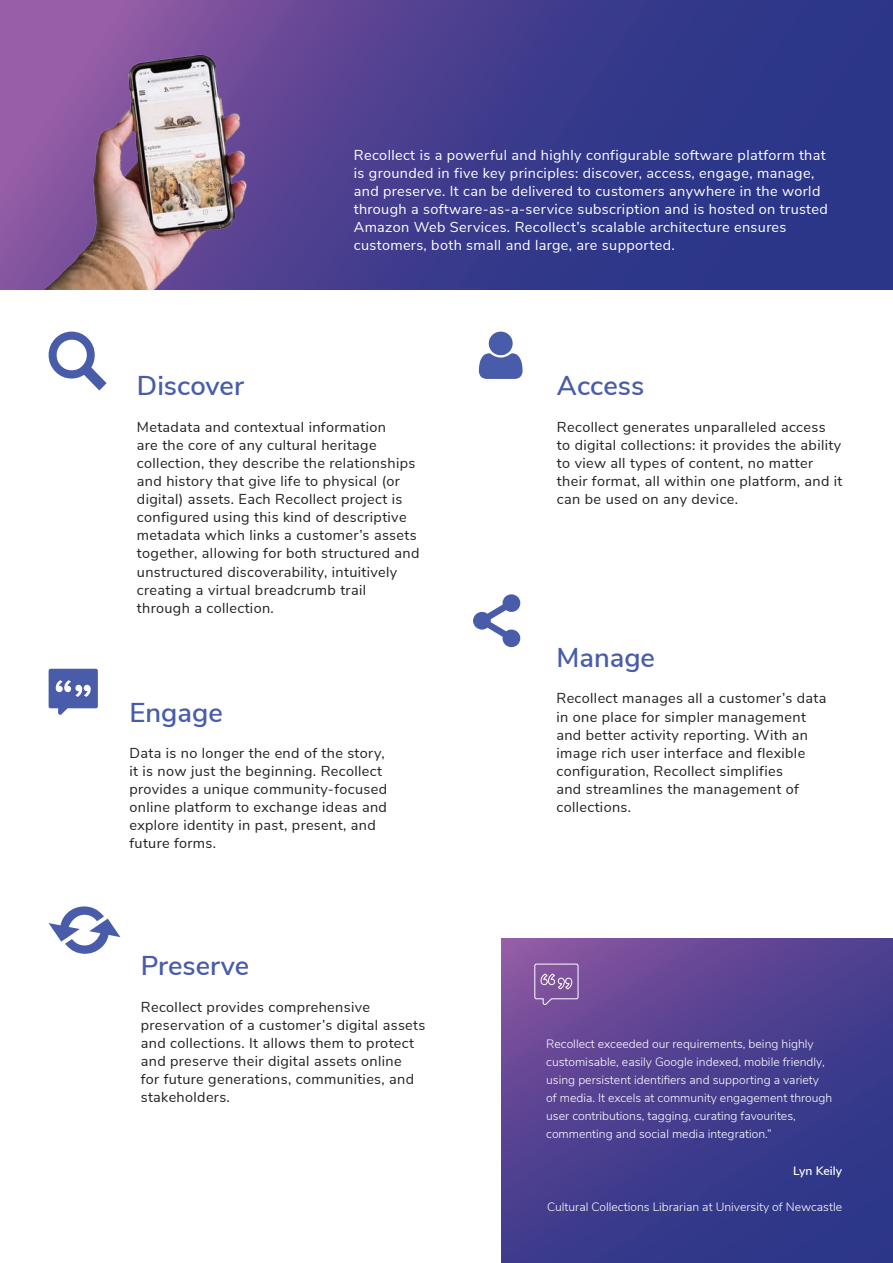
<style>
.page{position:relative;width:893px;height:1263px;background:#fff}
.page>*{position:absolute;margin:0;border:0;box-sizing:border-box;transform-origin:0 0}
.t1{font:600 27.15px "Nunito Sans";color:#485ca9}
.t2{font:14.4px/18.1px "Nunito Sans";letter-spacing:.025em;color:#231f20}
.t3{font:14.4px/18.1px "Nunito Sans";letter-spacing:.025em;color:#fff}
.t4{font:300 12.15px/18.1px "Nunito Sans";color:#fff}
.t5{font:600 12.15px "Nunito Sans";color:#fff}
</style>
<div class="page">
<svg style="left:0;top:0;width:893px;height:289px;background:#403c8d"></svg>
<svg style="left:502px;top:938px;width:391px;height:325px;background:#4a3f8f"></svg>
<img style="left:0;top:49px;width:290px;height:240px">
<svg style="left:534px;top:964px;width:44px;height:41px;background:#8e69aa"></svg>
<svg style="left:479px;top:332px;width:43px;height:47px"></svg>
<svg style="left:49px;top:332px;width:58px;height:58px"></svg>
<svg style="left:49px;top:669px;width:49px;height:46px"></svg>
<svg style="left:473px;top:594px;width:47px;height:53px"></svg>
<svg style="left:49px;top:906px;width:71px;height:48px"></svg>
<p class="t3" style="left:354px;top:145px;width:476px">Recollect is a powerful and highly configurable software platform that is grounded in five key principles: discover, access, engage, manage, and preserve. It can be delivered to customers anywhere in the world through a software-as-a-service subscription and is hosted on trusted Amazon Web Services. Recollect’s scalable architecture ensures customers, both small and large, are supported.</p>
<h1 class="t1" style="left:137px;top:366px;width:109px">Discover</h1>
<p class="t2" style="left:137px;top:417px;width:284px">Metadata and contextual information<br>are the core of any cultural heritage collection, they describe the relationships and history that give life to physical (or digital) assets. Each Recollect project is configured using this kind of descriptive metadata which links a customer’s assets together, allowing for both structured and unstructured discoverability, intuitively creating a virtual breadcrumb trail through a collection.</p>
<h1 class="t1" style="left:129px;top:692px;width:95px">Engage</h1>
<p class="t2" style="left:129px;top:743px;width:259px">Data is no longer the end of the story, it is now just the beginning. Recollect provides a unique community-focused online platform to exchange ideas and explore identity in past, present, and future forms.</p>
<h1 class="t1" style="left:141px;top:946px;width:110px">Preserve</h1>
<p class="t2" style="left:141px;top:996px;width:286px">Recollect provides comprehensive preservation of a customer’s digital assets and collections. It allows them to protect and preserve their digital assets online<br>for future generations, communities, and stakeholders.</p>
<h1 class="t1" style="left:557px;top:366px;width:89px">Access</h1>
<p class="t2" style="left:557px;top:417px;width:287px">Recollect generates unparalleled access to digital collections: it provides the ability to view all types of content, no matter their format, all within one platform, and it can be used on any device.</p>
<h1 class="t1" style="left:556px;top:638px;width:100px">Manage</h1>
<p class="t2" style="left:556px;top:688px;width:271px">Recollect manages all a customer’s data in one place for simpler management and better activity reporting. With an image rich user interface and flexible configuration, Recollect simplifies<br>and streamlines the management of collections.</p>
<p class="t4" style="left:546px;top:1034px;width:288px">Recollect exceeded our requirements, being highly customisable, easily Google indexed, mobile friendly, using persistent identifiers and supporting a variety of media. It excels at community engagement through user contributions, tagging, curating favourites, commenting and social media integration.”</p>
<p class="t5" style="left:793px;top:1161px;width:51px">Lyn Keily</p>
<p class="t4" style="left:547px;top:1197px;width:296px">Cultural Collections Librarian at University of Newcastle</p>
</div>
